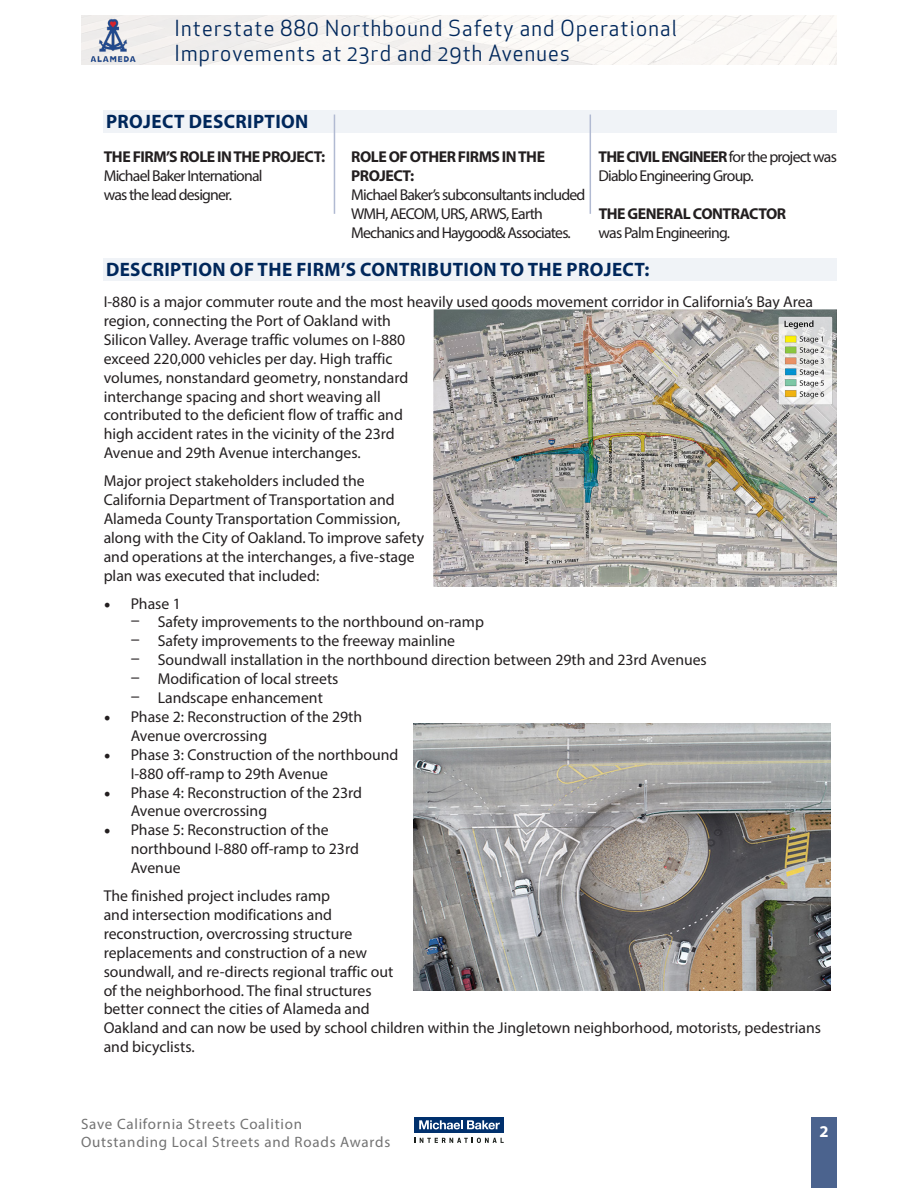
<style>
.page{position:relative;width:918px;height:1188px;background:#fff}
.page>*{position:absolute;margin:0;border:0;box-sizing:border-box;transform-origin:0 0}
.t1{font:21.6px/25.2px "Apex New";letter-spacing:.06em;color:#00275b}
.Paragraph_Style_1{font:700 19.5px "Myriad Pro";letter-spacing:.02em;color:#00275b}
.t2{font:700 16.5px "Myriad Pro";color:#fff}
.t3{font:15.75px/18.9px "Myriad Pro";color:#231f20}
.t4{font:15.75px/18.9px "Myriad Pro";letter-spacing:-.05em;color:#231f20}
.t5{font:700 15.75px/18.9px "Myriad Pro";letter-spacing:-.03em;color:#231f20}
.t6{font:15px/18px "Myriad Pro";letter-spacing:.05em;color:#737373}
.s1{font-weight:700}
.s2{font-weight:400}
.s3{font-family:"Minion Pro";font-size:18px}
.s4{font-size:18px}
</style>
<div class="page">
<div style="left:811px;top:1118px;width:26px;height:70px;background:#4b638e"></div>
<div style="left:414px;top:1118px;width:90px;height:15px;background:#00306d"></div>
<svg style="left:414px;top:1138px;width:90px;height:5px"></svg>
<svg style="left:419px;top:1120px;width:81px;height:9px"></svg>
<img style="left:146px;top:16px;width:691px;height:48px">
<img style="left:81px;top:15px;width:65px;height:50px">
<div style="left:104px;top:110px;width:733px;height:23px;background:#f0f3f7"></div>
<div style="left:104px;top:258px;width:733px;height:23px;background:#f0f3f7"></div>
<hr style="left:334px;top:115px;width:1px;height:99px;background:#b1bad2">
<hr style="left:590px;top:115px;width:1px;height:99px;background:#b1bad2">
<img style="left:414px;top:724px;width:417px;height:266px">
<img style="left:433px;top:310px;width:403px;height:277px">
<h1 class="t1" style="left:174px;top:16px;width:504px">Interstate 880 Northbound Safety and Operational<br>Improvements at 23rd and 29th Avenues</h1>
<p class="Paragraph_Style_1" style="left:106px;top:109px;width:204px">PROJECT DESCRIPTION</p>
<p class="t5" style="left:104px;top:147px;width:223px">THE FIRM’S ROLE IN THE PROJECT:</p>
<p class="t4" style="left:104px;top:166px;width:160px">Michael Baker International was the lead designer.</p>
<p class="t4" style="left:599px;top:147px;width:240px"><span class="s1">THE CIVIL ENGINEER</span> for the project was<br>Diablo Engineering Group.</p>
<p class="t5" style="left:599px;top:204px;width:189px">THE GENERAL CONTRACTOR <span class="s2">was Palm Engineering.</span></p>
<p class="Paragraph_Style_1" style="left:106px;top:257px;width:545px">DESCRIPTION OF THE FIRM’S CONTRIBUTION TO THE PROJECT:</p>
<p class="t3" style="left:104px;top:292px;width:711px">I-880 is a major commuter route and the most heavily used goods movement corridor in California’s Bay Area region, connecting the Port of Oakland with<br>Silicon Valley. Average traffic volumes on I-880<br>exceed 220,000 vehicles per day. High traffic<br>volumes, nonstandard geometry, nonstandard<br>interchange spacing and short weaving all<br>contributed to the deficient flow of traffic and<br>high accident rates in the vicinity of the 23rd<br>Avenue and 29th Avenue interchanges.</p>
<p class="t3" style="left:104px;top:471px;width:322px">Major project stakeholders included the California Department of Transportation and Alameda County Transportation Commission, along with the City of Oakland. To improve safety and operations at the interchanges, a five-stage plan was executed that included:</p>
<p class="t3" style="left:104px;top:594px;width:79px"><span class="s3">•</span> Phase 1</p>
<p class="t3" style="left:131px;top:613px;width:355px"><span class="s4">ū</span> Safety improvements to the northbound on-ramp</p>
<p class="t3" style="left:131px;top:631px;width:326px"><span class="s4">ū</span> Safety improvements to the freeway mainline</p>
<p class="t3" style="left:131px;top:650px;width:578px"><span class="s4">ū</span> Soundwall installation in the northbound direction between 29th and 23rd Avenues</p>
<p class="t3" style="left:131px;top:669px;width:209px"><span class="s4">ū</span> Modification of local streets</p>
<p class="t3" style="left:131px;top:688px;width:194px"><span class="s4">ū</span> Landscape enhancement</p>
<p class="t3" style="left:131px;top:707px;width:233px;text-indent:-27px"><span class="s3">•</span> Phase 2: Reconstruction of the 29th<br>Avenue overcrossing</p>
<p class="t3" style="left:131px;top:745px;width:269px;text-indent:-27px"><span class="s3">•</span> Phase 3: Construction of the northbound<br>I-880 off-ramp to 29th Avenue</p>
<p class="t3" style="left:131px;top:783px;width:233px;text-indent:-27px"><span class="s3">•</span> Phase 4: Reconstruction of the 23rd<br>Avenue overcrossing</p>
<p class="t3" style="left:131px;top:820px;width:230px;text-indent:-27px"><span class="s3">•</span> Phase 5: Reconstruction of the northbound I-880 off-ramp to 23rd<br>Avenue</p>
<p class="t3" style="left:104px;top:886px;width:719px">The finished project includes ramp<br>and intersection modifications and<br>reconstruction, overcrossing structure<br>replacements and construction of a new<br>soundwall, and re-directs regional traffic out<br>of the neighborhood. The final structures<br>better connect the cities of Alameda and<br>Oakland and can now be used by school children within the Jingletown neighborhood, motorists, pedestrians and bicyclists.</p>
<p class="t5" style="left:351px;top:147px;width:195px">ROLE OF OTHER FIRMS IN THE<br>PROJECT:</p>
<p class="t4" style="left:351px;top:185px;width:236px">Michael Baker’s subconsultants included<br>WMH, AECOM, URS, ARWS, Earth<br>Mechanics and Haygood&amp; Associates.</p>
<p class="t6" style="left:81px;top:1114px;width:311px">Save California Streets Coalition<br>Outstanding Local Streets and Roads Awards</p>
<p class="t2" style="left:819px;top:1120px;width:11px">2</p>
</div>
